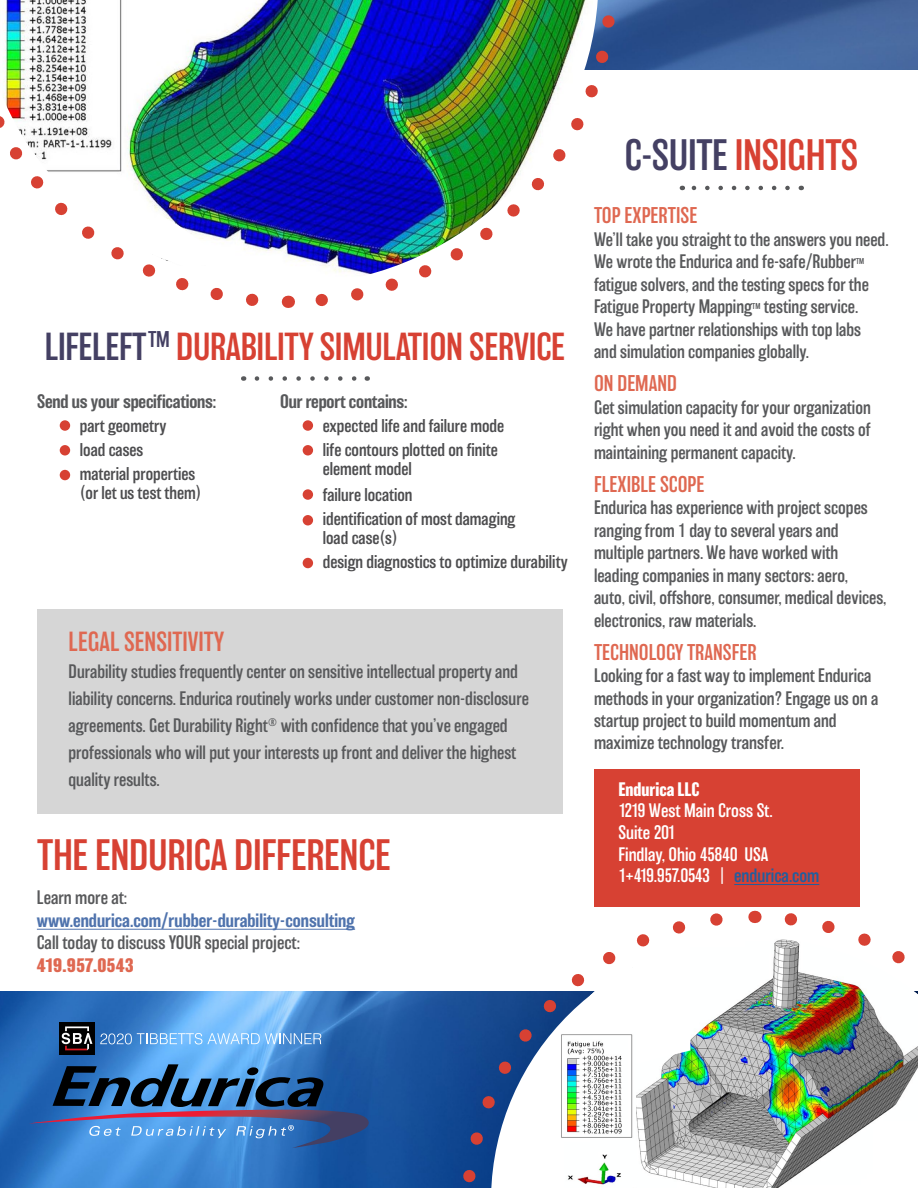
<style>
.page{position:relative;width:918px;height:1188px;background:#fff}
.page>*{position:absolute;margin:0;border:0;box-sizing:border-box;transform-origin:0 0}
.t1{font:300 40.5px "Balboa";letter-spacing:-.01em;color:#d74133}
.t2{font:300 36px "Balboa";letter-spacing:-.01em;color:#d74133}
.t3{font:300 25.5px "Balboa";color:#df6851}
.t4{font:300 21px "Balboa";color:#df6851}
.t5{font:300 18px/22.5px "Balboa";color:#58595b}
.t6{font:300 18px/21.6px "Balboa";color:#fff}
.t7{font:500 18px "Balboa";color:#4f73ad}
.t8{font:500 18px "Balboa";letter-spacing:-.01em;color:#58595b}
.t9{font:800 18px "Balboa";color:#df6851}
.t10{font:700 18px "Balboa";color:#fff}
.t11{font:300 17.25px/24px "Balboa";color:#4d4d4f}
.t12{font:300 7.8px "Balboa";color:#58595b}
.s1{color:#444063}
.s2{color:#215e9e}
</style>
<div class="page">
<img style="left:0;top:992px;width:454px;height:196px">
<svg style="left:257px;top:376px;width:100px;height:5px"></svg>
<div style="left:60px;top:420px;width:10px;height:11px;background:#d74133;border-radius:50%"></div>
<div style="left:60px;top:445px;width:10px;height:11px;background:#d74133;border-radius:50%"></div>
<div style="left:60px;top:470px;width:10px;height:10px;background:#d74133;border-radius:50%"></div>
<div style="left:303px;top:420px;width:10px;height:11px;background:#d74133;border-radius:50%"></div>
<div style="left:303px;top:445px;width:10px;height:11px;background:#d74133;border-radius:50%"></div>
<div style="left:303px;top:489px;width:10px;height:11px;background:#d74133;border-radius:50%"></div>
<div style="left:303px;top:515px;width:10px;height:10px;background:#d74133;border-radius:50%"></div>
<div style="left:303px;top:558px;width:10px;height:10px;background:#d74133;border-radius:50%"></div>
<img style="left:598px;top:0;width:320px;height:70px">
<div style="left:594px;top:769px;width:266px;height:137px;background:#d74133"></div>
<svg style="left:100px;top:1033px;width:221px;height:11px;background:#83b8ec"></svg>
<div style="left:59px;top:1022px;width:36px;height:33px;background:#000"></div>
<svg style="left:62px;top:1026px;width:30px;height:24px"></svg>
<svg style="left:29px;top:1064px;width:343px;height:84px;background:#3b68a2"></svg>
<svg style="left:682px;top:186px;width:106px;height:4px"></svg>
<hr style="left:37px;top:929px;width:318px;height:1px;background:#4f73ad">
<hr style="left:734px;top:884px;width:85px;height:1px;background:#215e9e">
<div style="left:37px;top:609px;width:526px;height:205px;background:#d6d6d6"></div>
<img style="left:266px;top:0;width:332px;height:258px">
<img style="left:293px;top:8px;width:329px;height:299px">
<img style="left:0;top:0;width:266px;height:306px">
<svg style="left:288px;top:296px;width:1px;height:12px"></svg>
<svg style="left:760px;top:906px;width:111px;height:32px"></svg>
<svg style="left:454px;top:906px;width:276px;height:282px"></svg>
<svg style="left:754px;top:911px;width:1px;height:12px"></svg>
<svg style="left:491px;top:938px;width:99px;height:250px"></svg>
<img style="left:590px;top:938px;width:328px;height:250px">
<img style="left:560px;top:1033px;width:76px;height:107px">
<img style="left:565px;top:1142px;width:66px;height:46px">
<svg style="left:579px;top:933px;width:111px;height:144px"></svg>
<svg style="left:129px;top:213px;width:101px;height:55px"></svg>
<h2 class="t2" style="left:45px;top:328px;width:522px"><span class="s1">LIFELEFT</span><sup>TM</sup> DURABILITY SIMULATION SERVICE</h2>
<p class="t8" style="left:37px;top:392px;width:181px">Send us your specifications:</p>
<p class="t11" style="left:80px;top:414px;width:117px">part geometry load cases material properties</p>
<p class="t11" style="left:80px;top:481px;width:123px">(or let us test them)</p>
<p class="t8" style="left:280px;top:392px;width:129px">Our report contains:</p>
<p class="t11" style="left:323px;top:414px;width:183px">expected life and failure mode life contours plotted on finite</p>
<p class="t11" style="left:323px;top:457px;width:194px;line-height:24.8px">element model<br>failure location<br>identification of most damaging</p>
<p class="t11" style="left:323px;top:526px;width:246px">load case(s)<br>design diagnostics to optimize durability</p>
<h3 class="t3" style="left:69px;top:629px;width:157px">LEGAL SENSITIVITY</h3>
<p class="t5" style="left:69px;top:659px;width:462px;line-height:27px">Durability studies frequently center on sensitive intellectual property and liability concerns. Endurica routinely works under customer non-disclosure agreements. Get Durability Right® with confidence that you’ve engaged professionals who will put your interests up front and deliver the highest quality results.</p>
<h1 class="t1" style="left:37px;top:833px;width:355px">THE ENDURICA DIFFERENCE</h1>
<p class="t5" style="left:37px;top:887px;width:92px">Learn more at:</p>
<p class="t7" style="left:37px;top:910px;width:320px">www.endurica.com/rubber-durability-consulting</p>
<p class="t5" style="left:37px;top:932px;width:265px">Call today to discuss YOUR special project:</p>
<p class="t9" style="left:37px;top:955px;width:98px">419.957.0543</p>
<h1 class="t1" style="left:624px;top:133px;width:235px"><span class="s1">C-SUITE</span> INSIGHTS</h1>
<p class="t4" style="left:594px;top:204px;width:105px">TOP EXPERTISE</p>
<p class="t5" style="left:594px;top:228px;width:296px">We’ll take you straight to the answers you need.<br>We wrote the Endurica and fe-safe/Rubber</p>
<p class="t12" style="left:856px;top:257px;width:10px">TM</p>
<p class="t5" style="left:594px;top:273px;width:276px">fatigue solvers, and the testing specs for the<br>Fatigue Property Mapping</p>
<p class="t5" style="left:594px;top:296px;width:269px;text-indent:170px">testing service.<br>We have partner relationships with top labs and simulation companies globally.</p>
<p class="t4" style="left:594px;top:372px;width:85px">ON DEMAND</p>
<p class="t5" style="left:594px;top:396px;width:278px;text-align:justify">Get simulation capacity for your organization right when you need it and avoid the costs of maintaining permanent capacity.</p>
<p class="t4" style="left:594px;top:473px;width:112px">FLEXIBLE SCOPE</p>
<p class="t5" style="left:594px;top:497px;width:294px">Endurica has experience with project scopes ranging from 1 day to several years and multiple partners. We have worked with leading companies in many sectors: aero,<br>auto, civil, offshore, consumer, medical devices, electronics, raw materials.</p>
<p class="t4" style="left:594px;top:641px;width:164px">TECHNOLOGY TRANSFER</p>
<p class="t5" style="left:594px;top:665px;width:286px">Looking for a fast way to implement Endurica methods in your organization? Engage us on a startup project to build momentum and maximize technology transfer.</p>
<p class="t10" style="left:618px;top:779px;width:82px">Endurica LLC</p>
<p class="t6" style="left:618px;top:800px;width:202px">1219 West Main Cross St.<br>Suite 201<br>Findlay, Ohio 45840 USA<br>1+419.957.0543 | <span class="s2">endurica.com</span></p>
<p class="t12" style="left:752px;top:302px;width:10px">TM</p>
</div>
